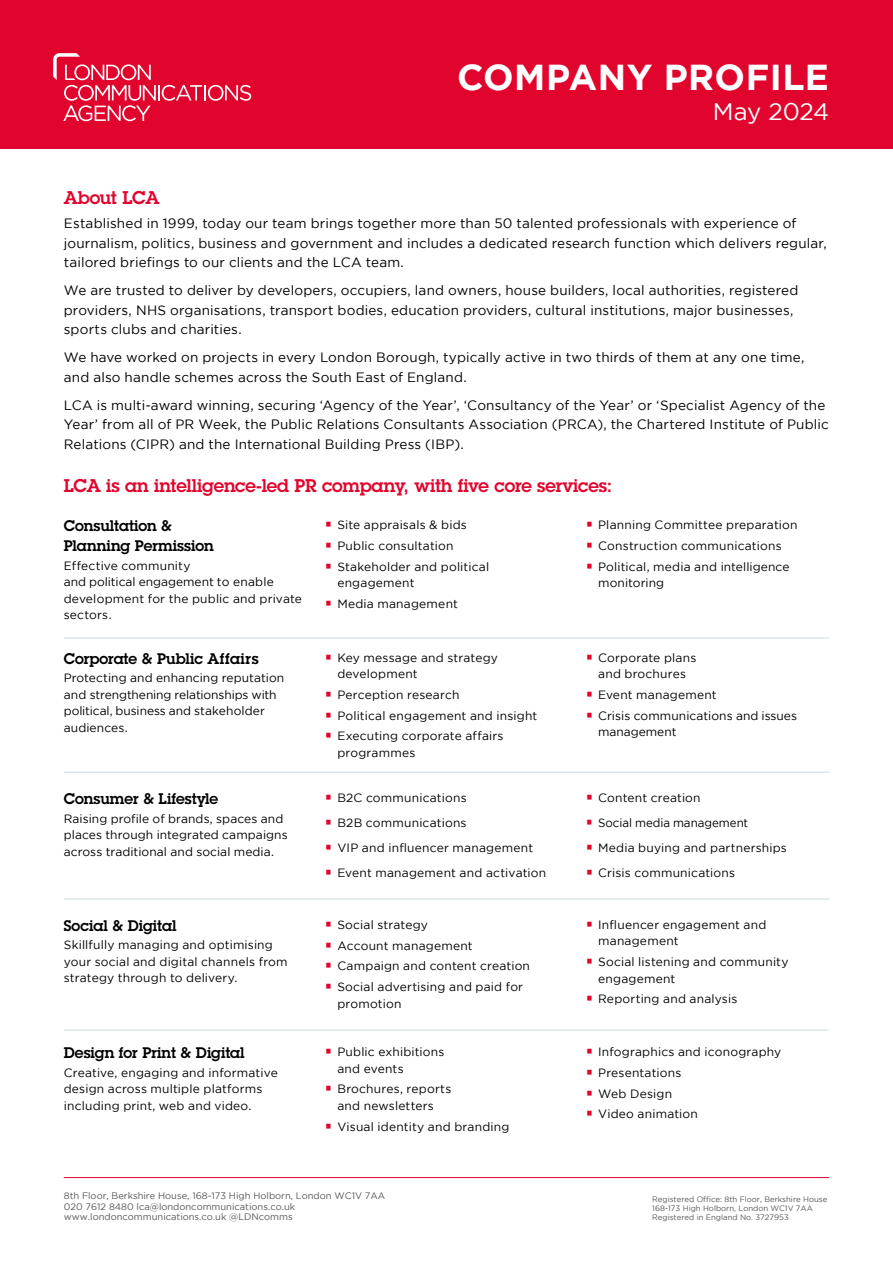
<style>
.page{position:relative;width:893px;height:1263px;background:#fff}
.page>*{position:absolute;margin:0;border:0;box-sizing:border-box;transform-origin:0 0}
.t1{font:700 36px "Gotham";letter-spacing:.01em;color:#fff}
.t2{font:24px "Gotham";letter-spacing:-.015em;color:#fff}
.t3{font:600 18px "Lubalin Graph Std";letter-spacing:-.01em;color:#e1042d}
.t4{font:600 15px/19.5px "Lubalin Graph Std";color:#000}
.t5{font:13.5px/19.5px "Gotham";letter-spacing:.01em;color:#000}
.t6{font:12px/16.5px "Gotham";letter-spacing:.015em;color:#000}
.t7{font:12px/16.5px "Gotham";letter-spacing:-.005em;color:#000}
.t8{font:12px "Gotham";letter-spacing:.015em;color:#000;scale:.96 1}
.t9{font:9.3px/10.9px "Gotham";color:#575756}
.t10{font:7.8px/9.3px "Gotham";color:#575756}
.s1{font-family:"Lubalin Graph Std";font-weight:600;font-size:13.5px;color:#e1042d}
</style>
<div class="page">
<div style="left:0;top:0;width:893px;height:149px;background:#e1042d"></div>
<svg style="left:53px;top:53px;width:198px;height:68px"></svg>
<hr style="left:64px;top:1177px;width:765px;height:1px;background:#e1042d">
<hr style="left:64px;top:637px;width:765px;height:1px;background:#ccdae2">
<hr style="left:64px;top:772px;width:765px;height:1px;background:#ccdae2">
<hr style="left:64px;top:899px;width:765px;height:1px;background:#ccdae2">
<hr style="left:64px;top:1030px;width:765px;height:1px;background:#ccdae2">
<h1 class="t1" style="left:457px;top:57px;width:373px">COMPANY PROFILE</h1>
<h2 class="t2" style="left:713px;top:98px;width:118px">May 2024</h2>
<h3 class="t3" style="left:64px;top:186px;width:97px">About LCA</h3>
<p class="t5" style="left:64px;top:213px;width:764px">Established in 1999, today our team brings together more than 50 talented professionals with experience of journalism, politics, business and government and includes a dedicated research function which delivers regular, tailored briefings to our clients and the LCA team.</p>
<p class="t5" style="left:64px;top:280px;width:736px">We are trusted to deliver by developers, occupiers, land owners, house builders, local authorities, registered providers, NHS organisations, transport bodies, education providers, cultural institutions, major businesses, sports clubs and charities.</p>
<p class="t5" style="left:64px;top:347px;width:742px">We have worked on projects in every London Borough, typically active in two thirds of them at any one time, and also handle schemes across the South East of England.</p>
<p class="t5" style="left:64px;top:395px;width:767px">LCA is multi-award winning, securing ‘Agency of the Year’, ‘Consultancy of the Year’ or ‘Specialist Agency of the<br>Year’ from all of PR Week, the Public Relations Consultants Association (PRCA), the Chartered Institute of Public<br>Relations (CIPR) and the International Building Press (IBP).</p>
<h3 class="t3" style="left:64px;top:474px;width:550px">LCA is an intelligence-led PR company, with five core services:</h3>
<p class="t4" style="left:64px;top:516px;width:151px">Consultation &amp;<br>Planning Permission</p>
<p class="t6" style="left:64px;top:557px;width:240px">Effective community<br>and political engagement to enable development for the public and private sectors.</p>
<p class="t6" style="left:325px;top:517px;width:144px"><span class="s1">•</span> Site appraisals &amp; bids</p>
<p class="t6" style="left:325px;top:537px;width:130px"><span class="s1">•</span> Public consultation</p>
<p class="t6" style="left:337px;top:558px;width:153px;text-indent:-13px"><span class="s1">•</span> Stakeholder and political engagement</p>
<p class="t6" style="left:325px;top:595px;width:135px"><span class="s1">•</span> Media management</p>
<p class="t6" style="left:585px;top:517px;width:214px"><span class="s1">•</span> Planning Committee preparation</p>
<p class="t6" style="left:585px;top:537px;width:198px"><span class="s1">•</span> Construction communications</p>
<p class="t6" style="left:598px;top:558px;width:193px;text-indent:-13px"><span class="s1">•</span> Political, media and intelligence monitoring</p>
<p class="t4" style="left:64px;top:648px;width:196px">Corporate &amp; Public Affairs</p>
<p class="t7" style="left:64px;top:670px;width:222px">Protecting and enhancing reputation and strengthening relationships with political, business and stakeholder audiences.</p>
<p class="t4" style="left:64px;top:789px;width:156px">Consumer &amp; Lifestyle</p>
<p class="t6" style="left:64px;top:810px;width:225px">Raising profile of brands, spaces and places through integrated campaigns across traditional and social media.</p>
<p class="t4" style="left:64px;top:915px;width:114px">Social &amp; Digital</p>
<p class="t6" style="left:64px;top:937px;width:225px">Skillfully managing and optimising your social and digital channels from strategy through to delivery.</p>
<p class="t4" style="left:64px;top:1043px;width:182px">Design for Print &amp; Digital</p>
<p class="t6" style="left:64px;top:1064px;width:215px">Creative, engaging and informative design across multiple platforms including print, web and video.</p>
<p class="t6" style="left:337px;top:649px;width:162px;text-indent:-13px"><span class="s1">•</span> Key message and strategy development</p>
<p class="t6" style="left:325px;top:686px;width:136px"><span class="s1">•</span> Perception research</p>
<p class="t6" style="left:325px;top:707px;width:214px"><span class="s1">•</span> Political engagement and insight</p>
<p class="t6" style="left:337px;top:728px;width:168px;text-indent:-13px"><span class="s1">•</span> Executing corporate affairs programmes</p>
<p class="t6" style="left:325px;top:790px;width:144px"><span class="s1">•</span> B2C communications</p>
<p class="t6" style="left:325px;top:815px;width:144px"><span class="s1">•</span> B2B communications</p>
<p class="t6" style="left:325px;top:840px;width:210px"><span class="s1">•</span> VIP and influencer management</p>
<p class="t6" style="left:325px;top:865px;width:223px"><span class="s1">•</span> Event management and activation</p>
<p class="t6" style="left:325px;top:916px;width:105px"><span class="s1">•</span> Social strategy</p>
<p class="t6" style="left:325px;top:937px;width:150px"><span class="s1">•</span> Account management</p>
<p class="t6" style="left:325px;top:958px;width:207px"><span class="s1">•</span> Campaign and content creation</p>
<p class="t6" style="left:337px;top:978px;width:187px;text-indent:-13px"><span class="s1">•</span> Social advertising and paid for promotion</p>
<p class="t6" style="left:337px;top:1043px;width:109px;text-indent:-13px"><span class="s1">•</span> Public exhibitions and events</p>
<p class="t6" style="left:325px;top:1081px;width:128px;text-align:center"><span class="s1">•</span> Brochures, reports and newsletters</p>
<p class="t6" style="left:325px;top:1118px;width:186px"><span class="s1">•</span> Visual identity and branding</p>
<p class="t6" style="left:585px;top:649px;width:112px;text-align:center"><span class="s1">•</span> Corporate plans and brochures</p>
<p class="t6" style="left:585px;top:686px;width:133px"><span class="s1">•</span> Event management</p>
<p class="t6" style="left:598px;top:707px;width:200px;text-indent:-13px"><span class="s1">•</span> Crisis communications and issues management</p>
<p class="t6" style="left:585px;top:790px;width:117px"><span class="s1">•</span> Content creation</p>
<p class="t8" style="left:585px;top:816px;width:171px"><span class="s1">•</span> Social media management</p>
<p class="t6" style="left:585px;top:840px;width:203px"><span class="s1">•</span> Media buying and partnerships</p>
<p class="t6" style="left:585px;top:865px;width:151px"><span class="s1">•</span> Crisis communications</p>
<p class="t6" style="left:598px;top:916px;width:170px;text-indent:-13px"><span class="s1">•</span> Influencer engagement and management</p>
<p class="t6" style="left:598px;top:953px;width:192px;text-indent:-13px"><span class="s1">•</span> Social listening and community engagement</p>
<p class="t6" style="left:585px;top:991px;width:153px"><span class="s1">•</span> Reporting and analysis</p>
<p class="t6" style="left:585px;top:1043px;width:197px"><span class="s1">•</span> Infographics and iconography</p>
<p class="t6" style="left:585px;top:1064px;width:98px"><span class="s1">•</span> Presentations</p>
<p class="t6" style="left:585px;top:1085px;width:88px"><span class="s1">•</span> Web Design</p>
<p class="t6" style="left:585px;top:1106px;width:114px"><span class="s1">•</span> Video animation</p>
<p class="t9" style="left:64px;top:1190px;width:323px">8th Floor, Berkshire House, 168-173 High Holborn, London WC1V 7AA<br>020 7612 8480 lca@londoncommunications.co.uk www.londoncommunications.co.uk @LDNcomms</p>
<p class="t10" style="left:652px;top:1194px;width:177px">Registered Office: 8th Floor, Berkshire House<br>168-173 High Holborn, London WC1V 7AA<br>Registered in England No. 3727953</p>
</div>
